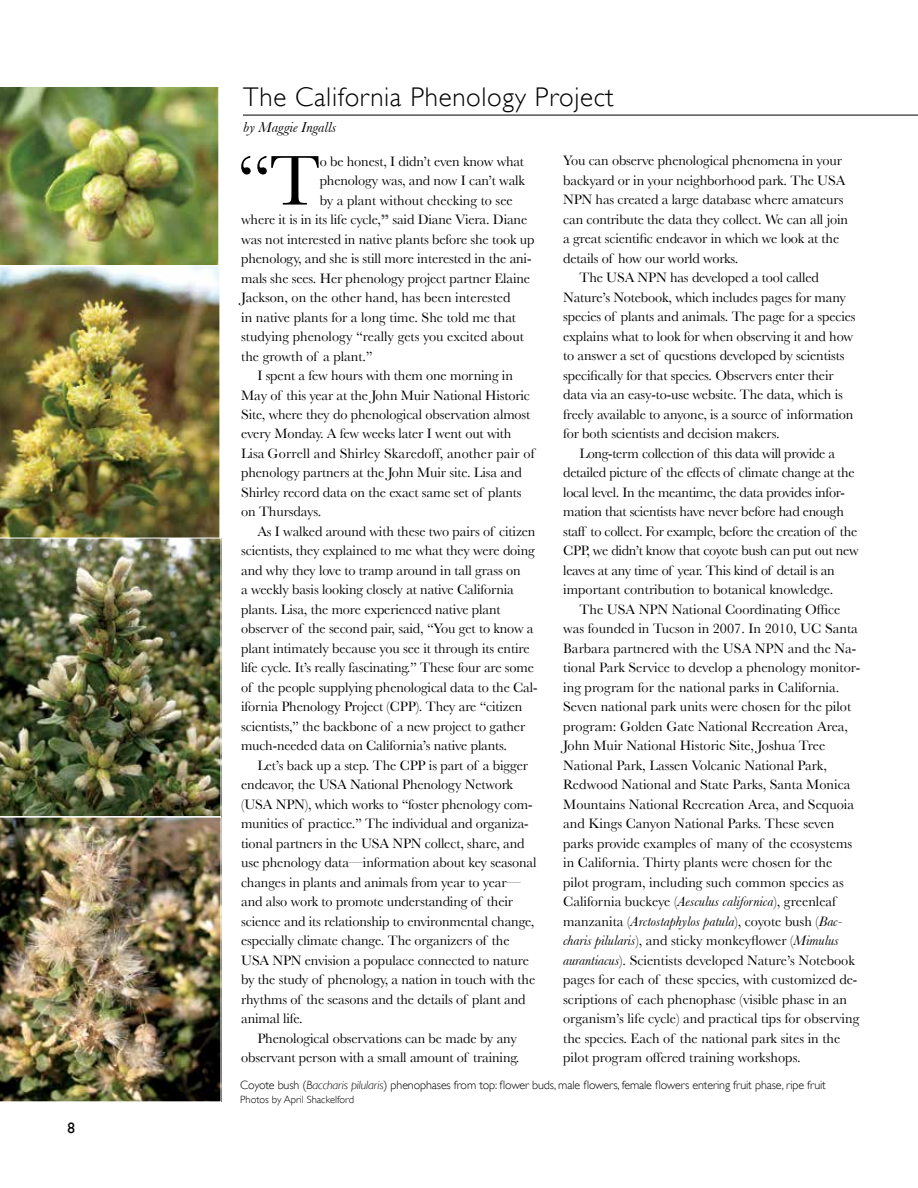
<style>
.page{position:relative;width:918px;height:1188px;background:#fff}
.page>*{position:absolute;margin:0;border:0;box-sizing:border-box;transform-origin:0 0}
.t1{font:73.2px "Baskerville";color:#000}
.t2{font:300 27px "Gill Sans";letter-spacing:.025em;color:#000}
.t3{font:italic 15px "Baskerville";color:#000}
.t4{font:15px "Gill Sans";color:#000}
.t5{font:14.25px "Baskerville";letter-spacing:-.01em;color:#000}
.t6{font:italic 14.25px "Baskerville";color:#000}
.t7{font:14.25px "Baskerville";letter-spacing:.01em;color:#000}
.t8{font:300 12px "Gill Sans";letter-spacing:-.01em;color:#000}
.t9{font:300 10.5px "Gill Sans";color:#000}
.s1{font-style:italic}
.s2{font-style:normal}
.s3{font-weight:700;color:#555}
</style>
<div class="page">
<hr style="left:243px;top:115px;width:675px;height:1px;background:#000">
<img style="left:0;top:817px;width:221px;height:285px">
<img style="left:0;top:87px;width:219px;height:179px">
<img style="left:0;top:266px;width:220px;height:272px">
<img style="left:0;top:538px;width:221px;height:278px">
<p class="t4" style="left:68px;top:1119px;width:9px">8</p>
<h2 class="t2" style="left:243px;top:82px;width:372px">The California Phenology Project</h2>
<p class="t3" style="left:243px;top:119px;width:95px">by Maggie Ingalls</p>
<h1 class="t1" style="left:237px;top:139px;width:85px">“T</h1>
<p class="t5" style="left:320px;top:153px;width:206px">o be honest, I didn’t even know what</p>
<p class="t5" style="left:563px;top:153px;width:280px">You can observe phenological phenomena in your</p>
<p class="t5" style="left:563px;top:172px;width:284px">backyard or in your neighborhood park. The USA</p>
<p class="t5" style="left:563px;top:192px;width:282px">NPN has created a large database where amateurs</p>
<p class="t5" style="left:563px;top:211px;width:286px">can contribute the data they collect. We can all join</p>
<p class="t5" style="left:563px;top:231px;width:278px">a great scientific endeavor in which we look at the</p>
<p class="t5" style="left:563px;top:250px;width:177px">details of how our world works.</p>
<p class="t5" style="left:579px;top:270px;width:241px">The USA NPN has developed a tool called</p>
<p class="t5" style="left:563px;top:289px;width:284px">Nature’s Notebook, which includes pages for many</p>
<p class="t5" style="left:563px;top:309px;width:294px">species of plants and animals. The page for a species</p>
<p class="t5" style="left:563px;top:328px;width:291px">explains what to look for when observing it and how</p>
<p class="t5" style="left:563px;top:348px;width:283px">to answer a set of questions developed by scientists</p>
<p class="t5" style="left:563px;top:367px;width:272px">specifically for that species. Observers enter their</p>
<p class="t5" style="left:563px;top:387px;width:281px">data via an easy-to-use website. The data, which is</p>
<p class="t5" style="left:563px;top:406px;width:292px">freely available to anyone, is a source of information</p>
<p class="t5" style="left:563px;top:426px;width:218px">for both scientists and decision makers.</p>
<p class="t5" style="left:579px;top:445px;width:257px">Long-term collection of this data will provide a</p>
<p class="t5" style="left:563px;top:465px;width:293px">detailed picture of the effects of climate change at the</p>
<p class="t5" style="left:563px;top:484px;width:283px">local level. In the meantime, the data provides infor-</p>
<p class="t5" style="left:563px;top:504px;width:282px">mation that scientists have never before had enough</p>
<p class="t5" style="left:563px;top:523px;width:296px">staff to collect. For example, before the creation of the</p>
<p class="t5" style="left:563px;top:543px;width:297px">CPP, we didn’t know that coyote bush can put out new</p>
<p class="t5" style="left:563px;top:562px;width:273px">leaves at any time of year. This kind of detail is an</p>
<p class="t5" style="left:563px;top:582px;width:272px">important contribution to botanical knowledge.</p>
<p class="t5" style="left:579px;top:601px;width:262px">The USA NPN National Coordinating Office</p>
<p class="t5" style="left:563px;top:621px;width:296px">was founded in Tucson in 2007. In 2010, UC Santa</p>
<p class="t5" style="left:563px;top:640px;width:295px">Barbara partnered with the USA NPN and the Na-</p>
<p class="t5" style="left:563px;top:660px;width:298px">tional Park Service to develop a phenology monitor-</p>
<p class="t5" style="left:563px;top:679px;width:278px">ing program for the national parks in California.</p>
<p class="t5" style="left:563px;top:699px;width:289px">Seven national park units were chosen for the pilot</p>
<p class="t5" style="left:563px;top:718px;width:287px">program: Golden Gate National Recreation Area,</p>
<p class="t5" style="left:563px;top:737px;width:264px">John Muir National Historic Site, Joshua Tree</p>
<p class="t5" style="left:563px;top:757px;width:265px">National Park, Lassen Volcanic National Park,</p>
<p class="t5" style="left:563px;top:776px;width:289px">Redwood National and State Parks, Santa Monica</p>
<p class="t5" style="left:563px;top:796px;width:292px">Mountains National Recreation Area, and Sequoia</p>
<p class="t5" style="left:563px;top:815px;width:273px">and Kings Canyon National Parks. These seven</p>
<p class="t5" style="left:563px;top:835px;width:290px">parks provide examples of many of the ecosystems</p>
<p class="t5" style="left:563px;top:854px;width:271px">in California. Thirty plants were chosen for the</p>
<p class="t5" style="left:563px;top:874px;width:282px">pilot program, including such common species as</p>
<p class="t5" style="left:563px;top:893px;width:274px">California buckeye (<span class="s1">Aesculus californica</span>), greenleaf</p>
<p class="t6" style="left:563px;top:913px;width:281px"><span class="s2">manzanita (</span>Arctostaphylos patula<span class="s2">), coyote bush (</span>Bac-</p>
<p class="t5" style="left:563px;top:932px;width:277px"><span class="s1">charis pilularis</span>), and sticky monkeyflower (<span class="s1">Mimulus</span></p>
<p class="t5" style="left:563px;top:952px;width:293px"><span class="s1">aurantiacus</span>). Scientists developed Nature’s Notebook</p>
<p class="t5" style="left:563px;top:971px;width:296px">pages for each of these species, with customized de-</p>
<p class="t5" style="left:563px;top:991px;width:285px">scriptions of each phenophase (visible phase in an</p>
<p class="t5" style="left:563px;top:1010px;width:298px">organism’s life cycle) and practical tips for observing</p>
<p class="t5" style="left:563px;top:1030px;width:279px">the species. Each of the national park sites in the</p>
<p class="t5" style="left:563px;top:1049px;width:239px">pilot program offered training workshops.</p>
<p class="t8" style="left:240px;top:1078px;width:587px">Coyote bush (<span class="s1">Baccharis pilularis</span>) phenophases from top: flower buds, male flowers, female flowers entering fruit phase, ripe fruit</p>
<p class="t9" style="left:240px;top:1093px;width:115px">Photos by April Shackelford</p>
<p class="t5" style="left:320px;top:172px;width:207px">phenology was, and now I can’t walk</p>
<p class="t5" style="left:320px;top:192px;width:195px">by a plant without checking to see</p>
<p class="t5" style="left:241px;top:211px;width:288px">where it is in its life cycle,<span class="s3">”</span> said Diane Viera. Diane</p>
<p class="t5" style="left:241px;top:231px;width:295px">was not interested in native plants before she took up</p>
<p class="t5" style="left:241px;top:250px;width:292px">phenology, and she is still more interested in the ani-</p>
<p class="t5" style="left:241px;top:270px;width:290px">mals she sees. Her phenology project partner Elaine</p>
<p class="t5" style="left:241px;top:289px;width:271px">Jackson, on the other hand, has been interested</p>
<p class="t5" style="left:241px;top:309px;width:276px">in native plants for a long time. She told me that</p>
<p class="t5" style="left:241px;top:328px;width:284px">studying phenology “really gets you excited about</p>
<p class="t5" style="left:241px;top:348px;width:133px">the growth of a plant.”</p>
<p class="t5" style="left:257px;top:367px;width:257px">I spent a few hours with them one morning in</p>
<p class="t5" style="left:241px;top:387px;width:290px">May of this year at the John Muir National Historic</p>
<p class="t5" style="left:241px;top:406px;width:291px">Site, where they do phenological observation almost</p>
<p class="t5" style="left:241px;top:426px;width:272px">every Monday. A few weeks later I went out with</p>
<p class="t7" style="left:241px;top:445px;width:295px">Lisa Gorrell and Shirley Skaredoff, another pair of</p>
<p class="t5" style="left:241px;top:465px;width:282px">phenology partners at the John Muir site. Lisa and</p>
<p class="t5" style="left:241px;top:484px;width:282px">Shirley record data on the exact same set of plants</p>
<p class="t5" style="left:241px;top:504px;width:82px">on Thursdays.</p>
<p class="t5" style="left:257px;top:523px;width:280px">As I walked around with these two pairs of citizen</p>
<p class="t5" style="left:241px;top:543px;width:295px">scientists, they explained to me what they were doing</p>
<p class="t5" style="left:241px;top:562px;width:281px">and why they love to tramp around in tall grass on</p>
<p class="t5" style="left:241px;top:582px;width:274px">a weekly basis looking closely at native California</p>
<p class="t5" style="left:241px;top:601px;width:261px">plants. Lisa, the more experienced native plant</p>
<p class="t5" style="left:241px;top:621px;width:294px">observer of the second pair, said, “You get to know a</p>
<p class="t5" style="left:241px;top:640px;width:290px">plant intimately because you see it through its entire</p>
<p class="t5" style="left:241px;top:660px;width:294px">life cycle. It’s really fascinating.” These four are some</p>
<p class="t5" style="left:241px;top:679px;width:298px">of the people supplying phenological data to the Cal-</p>
<p class="t5" style="left:241px;top:699px;width:283px">ifornia Phenology Project (CPP). They are “citizen</p>
<p class="t5" style="left:241px;top:718px;width:286px">scientists,” the backbone of a new project to gather</p>
<p class="t5" style="left:241px;top:738px;width:267px">much-needed data on California’s native plants.</p>
<p class="t5" style="left:257px;top:757px;width:272px">Let’s back up a step. The CPP is part of a bigger</p>
<p class="t5" style="left:241px;top:777px;width:273px">endeavor, the USA National Phenology Network</p>
<p class="t5" style="left:241px;top:796px;width:293px">(USA NPN), which works to “foster phenology com-</p>
<p class="t5" style="left:241px;top:816px;width:289px">munities of practice.” The individual and organiza-</p>
<p class="t5" style="left:241px;top:835px;width:285px">tional partners in the USA NPN collect, share, and</p>
<p class="t5" style="left:241px;top:855px;width:297px">use phenology data—information about key seasonal</p>
<p class="t5" style="left:241px;top:874px;width:281px">changes in plants and animals from year to year—</p>
<p class="t5" style="left:241px;top:894px;width:273px">and also work to promote understanding of their</p>
<p class="t5" style="left:241px;top:913px;width:295px">science and its relationship to environmental change,</p>
<p class="t5" style="left:241px;top:933px;width:270px">especially climate change. The organizers of the</p>
<p class="t5" style="left:241px;top:952px;width:289px">USA NPN envision a populace connected to nature</p>
<p class="t5" style="left:241px;top:972px;width:296px">by the study of phenology, a nation in touch with the</p>
<p class="t5" style="left:241px;top:991px;width:286px">rhythms of the seasons and the details of plant and</p>
<p class="t5" style="left:241px;top:1011px;width:63px">animal life.</p>
<p class="t5" style="left:257px;top:1030px;width:261px">Phenological observations can be made by any</p>
<p class="t5" style="left:241px;top:1050px;width:280px">observant person with a small amount of training.</p>
</div>
